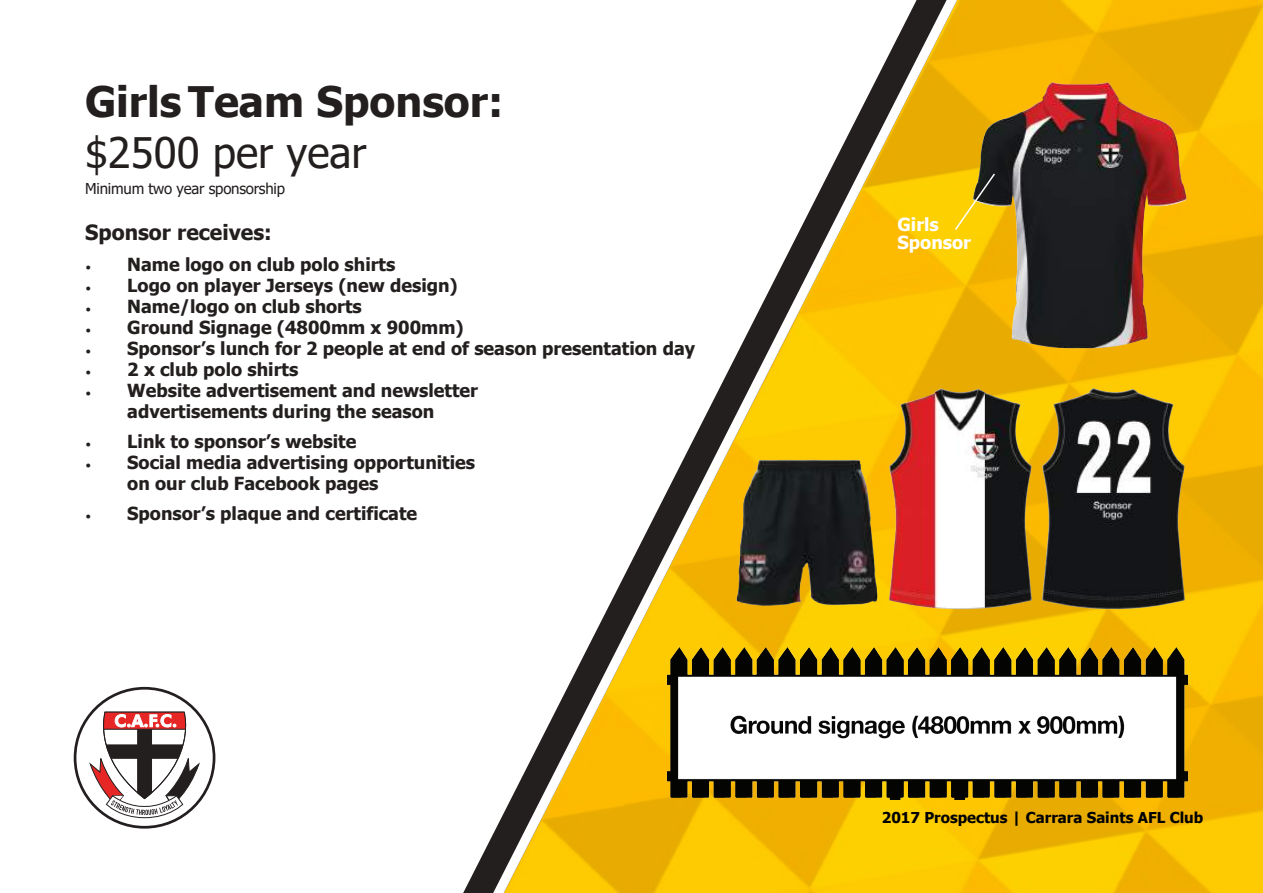
<style>
.page{position:relative;width:1263px;height:893px;background:#fff}
.page>*{position:absolute;margin:0;border:0;box-sizing:border-box;transform-origin:0 0}
.t1{font:700 42px "Tahoma";color:#241f1f}
.t2{font:42px "Tahoma";color:#241f1f}
.t3{font:700 21px "Tahoma";color:#241f1f}
.t4{font:700 18px/21px "Tahoma";color:#241f1f;text-align:center}
.t5{font:700 18px/18px "Tahoma";color:#fff}
.t6{font:700 15px "Tahoma";color:#000}
.t7{font:15px "Tahoma";letter-spacing:-.015em;color:#241f1f}
.s1{font-family:"Helvetica Neue"}
</style>
<div class="page">
<img style="left:957px;top:0;width:306px;height:893px">
<svg style="left:493px;top:0;width:464px;height:893px"></svg>
<svg style="left:74px;top:687px;width:141px;height:142px"></svg>
<svg style="left:90px;top:711px;width:110px;height:107px"></svg>
<img style="left:969px;top:79px;width:221px;height:277px">
<img style="left:885px;top:385px;width:302px;height:227px">
<img style="left:665px;top:648px;width:525px;height:151px">
<img style="left:717px;top:421px;width:163px;height:223px">
<svg style="left:953px;top:172px;width:43px;height:60px;background:#cbaa13"></svg>
<h1 class="t1" style="left:85px;top:73px;width:420px">Girls Team Sponsor:</h1>
<h1 class="t2" style="left:85px;top:124px;width:283px">$2500 per year</h1>
<p class="t7" style="left:85px;top:178px;width:201px">Minimum two year sponsorship</p>
<p class="t3" style="left:85px;top:218px;width:188px">Sponsor receives:</p>
<p class="t4" style="left:85px;top:255px;width:312px"><span class="s1">•</span> Name logo on club polo shirts</p>
<p class="t4" style="left:85px;top:276px;width:374px"><span class="s1">•</span> Logo on player Jerseys (new design)</p>
<p class="t4" style="left:85px;top:297px;width:278px"><span class="s1">•</span> Name/logo on club shorts</p>
<p class="t4" style="left:85px;top:318px;width:380px"><span class="s1">•</span> Ground Signage (4800mm x 900mm)</p>
<p class="t4" style="left:85px;top:339px;width:611px"><span class="s1">•</span> Sponsor’s lunch for 2 people at end of season presentation day</p>
<p class="t4" style="left:85px;top:360px;width:215px"><span class="s1">•</span> 2 x club polo shirts</p>
<p class="t4" style="left:85px;top:381px;width:394px"><span class="s1">•</span> Website advertisement and newsletter advertisements during the season</p>
<p class="t4" style="left:85px;top:432px;width:273px"><span class="s1">•</span> Link to sponsor’s website</p>
<p class="t4" style="left:127px;top:453px;width:349px;text-align:left;text-indent:-42px"><span class="s1">•</span> Social media advertising opportunities on our club Facebook pages</p>
<p class="t4" style="left:85px;top:504px;width:333px"><span class="s1">•</span> Sponsor’s plaque and certificate</p>
<p class="t5" style="left:897px;top:216px;width:75px">Girls<br>Sponsor</p>
<p class="t6" style="left:882px;top:807px;width:323px">2017 Prospectus | Carrara Saints AFL Club</p>
</div>
